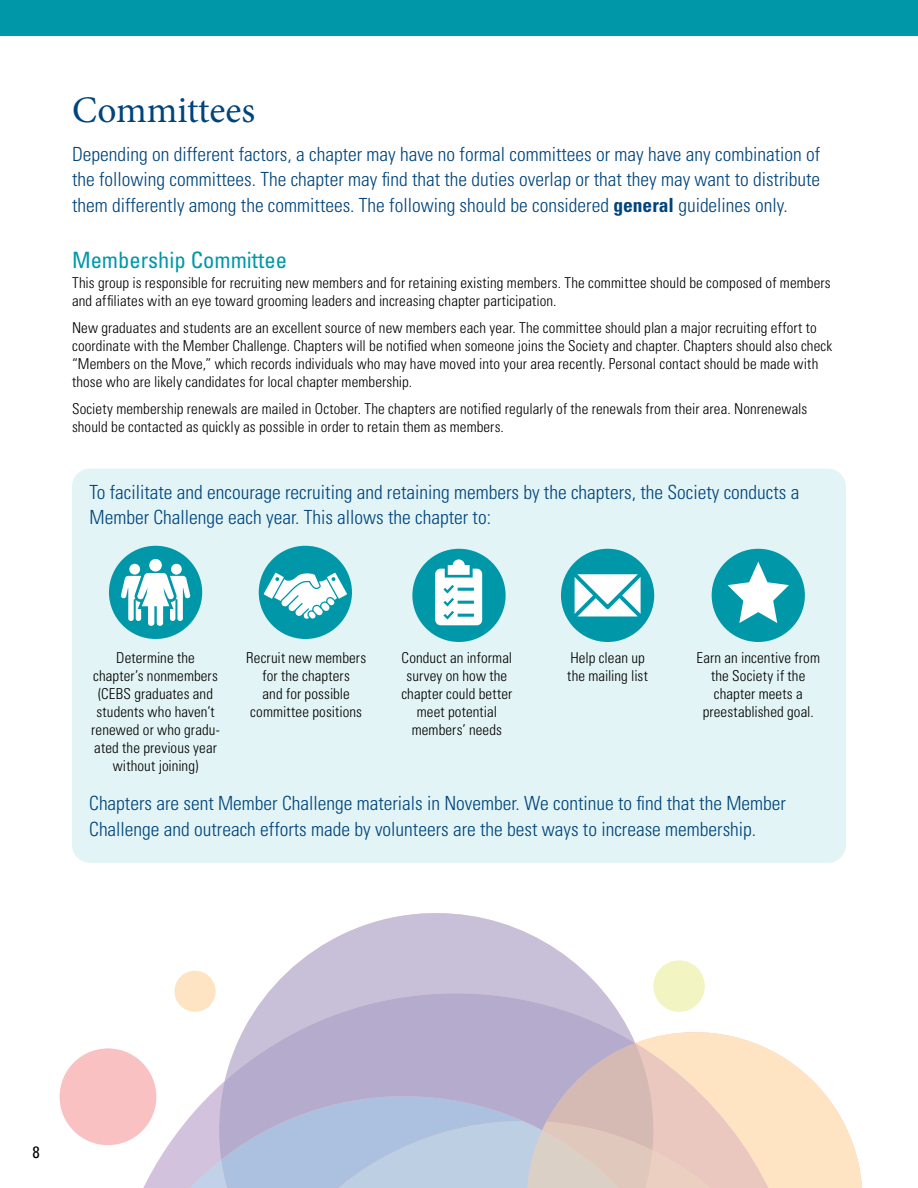
<style>
.page{position:relative;width:918px;height:1188px;background:#fff}
.page>*{position:absolute;margin:0;border:0;box-sizing:border-box;transform-origin:0 0}
.t1{font:37.5px "Minion Pro";color:#00447c}
.t2{font:condensed 22.5px "Univers LT Std";color:#0098a8}
.t3{font:300 condensed 19.5px/25.5px "Univers LT Std";color:#00447c}
.t4{font:condensed 16.5px "Univers LT Std";color:#000}
.t5{font:300 condensed 15px/18px "Univers LT Std";letter-spacing:.005em;color:#000}
.s1{font-weight:700}
</style>
<div class="page">
<div style="left:0;top:0;width:918px;height:36px;background:#0098a8"></div>
<div style="left:72px;top:469px;width:774px;height:394px;background:#e2f4f5;border-radius:18px"></div>
<div style="left:412px;top:549px;width:94px;height:93px;background:#0098a8;border-radius:50%"></div>
<svg style="left:435px;top:559px;width:47px;height:66px"></svg>
<div style="left:561px;top:549px;width:93px;height:93px;background:#0098a8;border-radius:50%"></div>
<svg style="left:575px;top:574px;width:66px;height:42px"></svg>
<div style="left:712px;top:549px;width:93px;height:93px;background:#0098a8;border-radius:50%"></div>
<svg style="left:728px;top:562px;width:61px;height:61px"></svg>
<div style="left:259px;top:546px;width:93px;height:93px;background:#0098a8;border-radius:50%"></div>
<svg style="left:264px;top:573px;width:83px;height:46px"></svg>
<div style="left:109px;top:546px;width:93px;height:93px;background:#0098a8;border-radius:50%"></div>
<div style="left:171px;top:564px;width:11px;height:11px;background:#fff;border-radius:50%"></div>
<div style="left:129px;top:564px;width:11px;height:11px;background:#fff;border-radius:50%"></div>
<svg style="left:121px;top:573px;width:70px;height:53px"></svg>
<div style="left:149px;top:559px;width:13px;height:13px;background:#fff;border-radius:50%"></div>
<div style="left:653px;top:960px;width:52px;height:52px;background:#f2f4c1;border-radius:50%"></div>
<div style="left:174px;top:971px;width:42px;height:41px;background:#fee4c2;border-radius:50%"></div>
<div style="left:60px;top:1048px;width:96px;height:97px;background:#f9c1c2;border-radius:50%"></div>
<svg style="left:268px;top:913px;width:337px;height:80px;fill:#c8bfd8"></svg>
<svg style="left:120px;top:1032px;width:742px;height:156px"></svg>
<svg style="left:219px;top:993px;width:416px;height:167px;background:#bdb9d1"></svg>
<h1 class="t1" style="left:72px;top:85px;width:185px">Committees</h1>
<p class="t3" style="left:72px;top:141px;width:750px;text-align:justify">Depending on different factors, a chapter may have no formal committees or may have any combination of the following committees. The chapter may find that the duties overlap or that they may want to distribute them differently among the committees. The following should be considered <span class="s1">general</span> guidelines only.</p>
<h2 class="t2" style="left:72px;top:246px;width:216px">Membership Committee</h2>
<p class="t5" style="left:72px;top:274px;width:760px">This group is responsible for recruiting new members and for retaining existing members. The committee should be composed of members and affiliates with an eye toward grooming leaders and increasing chapter participation.</p>
<p class="t5" style="left:72px;top:319px;width:762px">New graduates and students are an excellent source of new members each year. The committee should plan a major recruiting effort to coordinate with the Member Challenge. Chapters will be notified when someone joins the Society and chapter. Chapters should also check “Members on the Move,” which records individuals who may have moved into your area recently. Personal contact should be made with those who are likely candidates for local chapter membership.</p>
<p class="t5" style="left:72px;top:400px;width:737px">Society membership renewals are mailed in October. The chapters are notified regularly of the renewals from their area. Nonrenewals should be contacted as quickly as possible in order to retain them as members.</p>
<h3 class="t3" style="left:90px;top:479px;width:711px">To facilitate and encourage recruiting and retaining members by the chapters, the Society conducts a<br>Member Challenge each year. This allows the chapter to:</h3>
<p class="t5" style="left:91px;top:649px;width:130px;text-align:center">Determine the chapter’s nonmembers (CEBS graduates and students who haven’t renewed or who gradu&shy;ated the previous year without joining)</p>
<p class="t5" style="left:246px;top:649px;width:121px;text-align:center">Recruit new members for the chapters<br>and for possible committee positions</p>
<p class="t5" style="left:401px;top:649px;width:113px;text-align:center">Conduct an informal survey on how the chapter could better meet potential members’ needs</p>
<p class="t5" style="left:567px;top:649px;width:82px">Help clean up the mailing list</p>
<p class="t5" style="left:696px;top:649px;width:125px;text-align:center">Earn an incentive from the Society if the chapter meets a preestablished goal.</p>
<h3 class="t3" style="left:89px;top:791px;width:698px">Chapters are sent Member Challenge materials in November. We continue to find that the Member<br>Challenge and outreach efforts made by volunteers are the best ways to increase membership.</h3>
<p class="t4" style="left:32px;top:1141px;width:9px">8</p>
</div>
